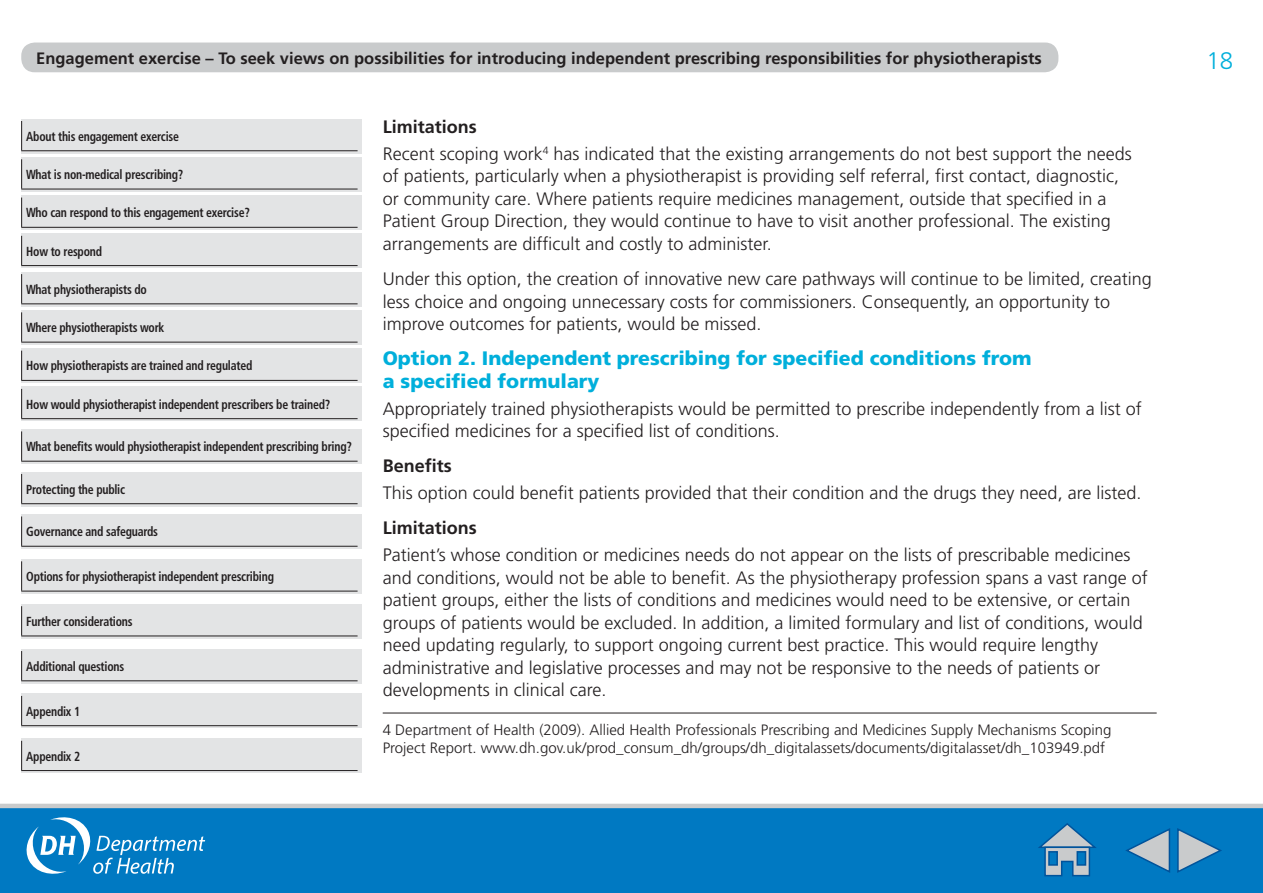
<style>
.page{position:relative;width:1263px;height:893px;background:#fff}
.page>*{position:absolute;margin:0;border:0;box-sizing:border-box;transform-origin:0 0}
.t1{font:300 24px "Frutiger";color:#00afdb}
.t2{font:900 19.5px/22.5px "Frutiger";color:#00afdb}
.t3{font:300 18px/22.5px "Frutiger";color:#231f20}
.t4{font:700 18px "Frutiger";color:#231f20}
.t5{font:700 16.5px "Frutiger";color:#231f20}
.t6{font:300 15px/18px "Frutiger";color:#231f20}
.t7{font:700 condensed 13.2px "Frutiger";letter-spacing:-.02em;color:#231f20;scale:.9 1}
.s1{font-weight:700}
</style>
<div class="page">
<div style="left:0;top:804px;width:1263px;height:89px;background:#0079c2"></div>
<div style="left:21px;top:43px;width:1037px;height:29px;background:#c9cbcc;border-radius:13px"></div>
<div style="left:21px;top:119px;width:340px;height:34px;background:#e3e4e5"></div>
<svg style="left:21px;top:121px;width:1px;height:29px"></svg>
<hr style="left:21px;top:150px;width:337px;height:1px;background:#231f20">
<div style="left:21px;top:157px;width:340px;height:34px;background:#e3e4e5"></div>
<hr style="left:21px;top:159px;width:1px;height:30px;background:#231f20">
<hr style="left:21px;top:189px;width:337px;height:1px;background:#231f20">
<div style="left:21px;top:196px;width:340px;height:34px;background:#e3e4e5"></div>
<svg style="left:21px;top:198px;width:1px;height:29px"></svg>
<hr style="left:21px;top:227px;width:337px;height:1px;background:#231f20">
<div style="left:21px;top:234px;width:340px;height:34px;background:#e3e4e5"></div>
<svg style="left:21px;top:236px;width:1px;height:29px"></svg>
<hr style="left:21px;top:265px;width:337px;height:1px;background:#231f20">
<div style="left:21px;top:272px;width:340px;height:34px;background:#e3e4e5"></div>
<svg style="left:21px;top:274px;width:1px;height:29px"></svg>
<hr style="left:21px;top:303px;width:337px;height:1px;background:#231f20">
<div style="left:21px;top:310px;width:340px;height:34px;background:#e3e4e5"></div>
<hr style="left:21px;top:312px;width:1px;height:30px;background:#231f20">
<hr style="left:21px;top:342px;width:337px;height:1px;background:#231f20">
<div style="left:21px;top:349px;width:340px;height:34px;background:#e3e4e5"></div>
<svg style="left:21px;top:351px;width:1px;height:29px"></svg>
<hr style="left:21px;top:380px;width:337px;height:1px;background:#231f20">
<div style="left:21px;top:387px;width:340px;height:34px;background:#e3e4e5"></div>
<svg style="left:21px;top:389px;width:1px;height:29px"></svg>
<hr style="left:21px;top:418px;width:337px;height:1px;background:#231f20">
<div style="left:21px;top:429px;width:340px;height:34px;background:#e3e4e5"></div>
<hr style="left:21px;top:431px;width:1px;height:30px;background:#231f20">
<hr style="left:21px;top:461px;width:337px;height:1px;background:#231f20">
<div style="left:21px;top:472px;width:340px;height:34px;background:#e3e4e5"></div>
<svg style="left:21px;top:474px;width:1px;height:29px"></svg>
<hr style="left:21px;top:503px;width:337px;height:1px;background:#231f20">
<div style="left:21px;top:514px;width:340px;height:35px;background:#e3e4e5"></div>
<hr style="left:21px;top:516px;width:1px;height:30px;background:#231f20">
<hr style="left:21px;top:546px;width:337px;height:1px;background:#231f20">
<div style="left:21px;top:559px;width:340px;height:34px;background:#e3e4e5"></div>
<hr style="left:21px;top:561px;width:1px;height:30px;background:#231f20">
<hr style="left:21px;top:591px;width:337px;height:1px;background:#231f20">
<div style="left:21px;top:604px;width:340px;height:34px;background:#e3e4e5"></div>
<hr style="left:21px;top:606px;width:1px;height:30px;background:#231f20">
<hr style="left:21px;top:636px;width:337px;height:1px;background:#231f20">
<div style="left:21px;top:649px;width:340px;height:34px;background:#e3e4e5"></div>
<svg style="left:21px;top:651px;width:1px;height:29px"></svg>
<hr style="left:21px;top:680px;width:337px;height:1px;background:#231f20">
<div style="left:21px;top:694px;width:340px;height:34px;background:#e3e4e5"></div>
<svg style="left:21px;top:696px;width:1px;height:29px"></svg>
<hr style="left:21px;top:725px;width:337px;height:1px;background:#231f20">
<div style="left:21px;top:739px;width:340px;height:34px;background:#e3e4e5"></div>
<svg style="left:21px;top:741px;width:1px;height:29px"></svg>
<hr style="left:21px;top:770px;width:337px;height:1px;background:#231f20">
<svg style="left:27px;top:817px;width:178px;height:57px;background:#2f91cd"></svg>
<svg style="left:1125px;top:827px;width:97px;height:47px;background:#4692c1"></svg>
<svg style="left:1036px;top:822px;width:63px;height:55px;background:#4790bf"></svg>
<hr style="left:383px;top:713px;width:774px;height:1px;background:#231f20">
<p class="t5" style="left:36px;top:49px;width:1007px">Engagement exercise – To seek views on possibilities for introducing independent prescribing responsibilities for physiotherapists</p>
<p class="t7" style="left:26px;top:128px;width:171px">About this engagement exercise</p>
<p class="t7" style="left:26px;top:167px;width:176px">What is non-medical prescribing?</p>
<p class="t7" style="left:26px;top:205px;width:250px">Who can respond to this engagement exercise?</p>
<p class="t7" style="left:26px;top:243px;width:86px">How to respond</p>
<p class="t7" style="left:26px;top:281px;width:136px">What physiotherapists do</p>
<p class="t7" style="left:26px;top:320px;width:155px">Where physiotherapists work</p>
<p class="t7" style="left:26px;top:358px;width:253px">How physiotherapists are trained and regulated</p>
<p class="t7" style="left:26px;top:396px;width:339px">How would physiotherapist independent prescribers be trained?</p>
<p class="t7" style="left:26px;top:439px;width:363px">What benefits would physiotherapist independent prescribing bring?</p>
<p class="t7" style="left:26px;top:481px;width:111px">Protecting the public</p>
<p class="t7" style="left:26px;top:524px;width:148px">Governance and safeguards</p>
<p class="t7" style="left:26px;top:569px;width:277px">Options for physiotherapist independent prescribing</p>
<p class="t7" style="left:26px;top:614px;width:120px">Further considerations</p>
<p class="t7" style="left:26px;top:658px;width:110px">Additional questions</p>
<p class="t7" style="left:26px;top:703px;width:61px">Appendix 1</p>
<p class="t7" style="left:26px;top:748px;width:61px">Appendix 2</p>
<p class="t3" style="left:383px;top:114px;width:750px;line-height:26.7px"><span class="s1">Limitations<br></span>Recent scoping work<sup>4</sup> has indicated that the existing arrangements do not best support the needs</p>
<p class="t3" style="left:383px;top:165px;width:738px">of patients, particularly when a physiotherapist is providing self referral, first contact, diagnostic, or community care. Where patients require medicines management, outside that specified in a Patient Group Direction, they would continue to have to visit another professional. The existing arrangements are difficult and costly to administer.</p>
<p class="t3" style="left:383px;top:268px;width:771px">Under this option, the creation of innovative new care pathways will continue to be limited, creating less choice and ongoing unnecessary costs for commissioners. Consequently, an opportunity to improve outcomes for patients, would be missed.</p>
<p class="t2" style="left:383px;top:347px;width:650px">Option 2. Independent prescribing for specified conditions from a specified formulary</p>
<p class="t3" style="left:383px;top:397px;width:761px">Appropriately trained physiotherapists would be permitted to prescribe independently from a list of specified medicines for a specified list of conditions.</p>
<p class="t4" style="left:383px;top:456px;width:71px">Benefits</p>
<p class="t3" style="left:383px;top:482px;width:760px">This option could benefit patients provided that their condition and the drugs they need, are listed.</p>
<p class="t4" style="left:383px;top:518px;width:96px">Limitations</p>
<p class="t3" style="left:383px;top:544px;width:766px">Patient’s whose condition or medicines needs do not appear on the lists of prescribable medicines and conditions, would not be able to benefit. As the physiotherapy profession spans a vast range of patient groups, either the lists of conditions and medicines would need to be extensive, or certain groups of patients would be excluded. In addition, a limited formulary and list of conditions, would need updating regularly, to support ongoing current best practice. This would require lengthy administrative and legislative processes and may not be responsive to the needs of patients or developments in clinical care.</p>
<p class="t6" style="left:383px;top:721px;width:730px">4 Department of Health (2009). Allied Health Professionals Prescribing and Medicines Supply Mechanisms Scoping<br>Project Report. www.dh.gov.uk/prod_consum_dh/groups/dh_digitalassets/documents/digitalasset/dh_103949.pdf</p>
<h1 class="t1" style="left:1206px;top:47px;width:28px">18</h1>
</div>
